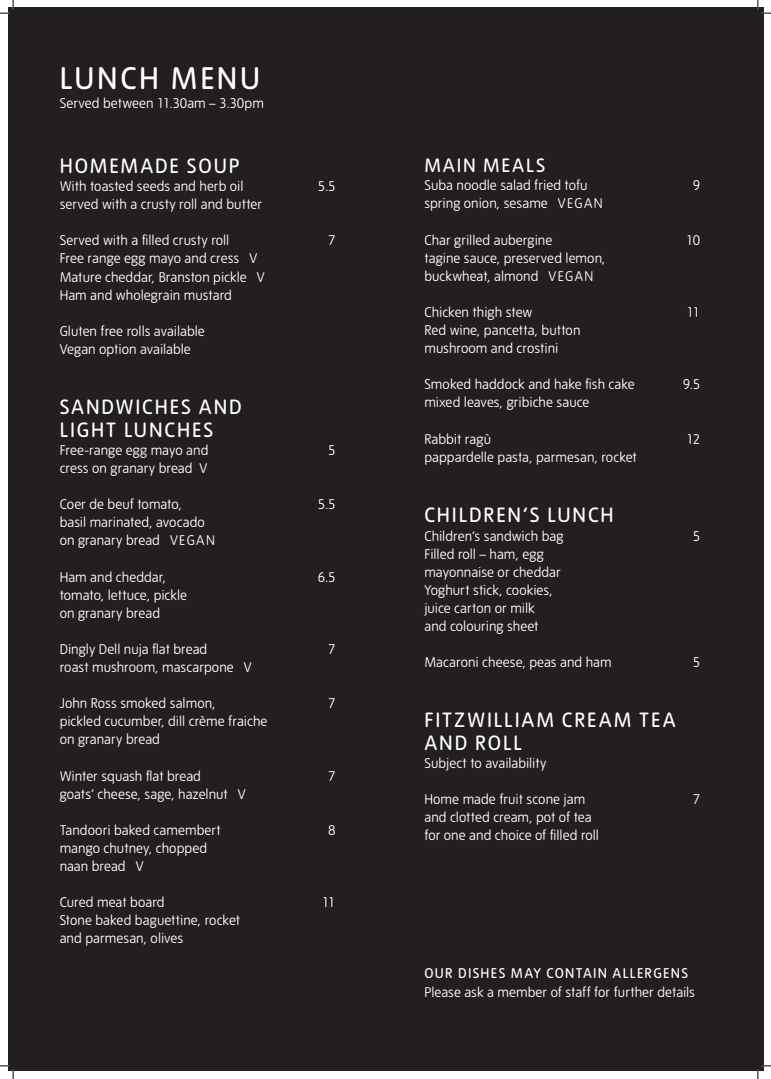
<style>
.page{position:relative;width:771px;height:1079px;background:#fff}
.page>*{position:absolute;margin:0;border:0;box-sizing:border-box;transform-origin:0 0}
.t1{font:30.62px "Tate New Pro";letter-spacing:.09em;color:#fff}
.t2{font:20.25px/23.1px "Tate New Pro";letter-spacing:.09em;color:#fff}
.t3{font:19px "Tate New Pro";letter-spacing:.09em;color:#fff}
.t4{font:100 13.88px/18.1px "Tate New Pro";letter-spacing:.005em;color:#fff}
.t5{font:13.88px "Tate New Pro";letter-spacing:.095em;color:#fff}
</style>
<div class="page">
<div style="left:8px;top:8px;width:755px;height:1063px;background:#231f20"></div>
<svg style="left:0;top:0;width:14px;height:14px"></svg>
<svg style="left:0;top:1065px;width:14px;height:14px"></svg>
<svg style="left:757px;top:0;width:13px;height:14px"></svg>
<svg style="left:757px;top:1065px;width:13px;height:14px"></svg>
<h1 class="t1" style="left:60px;top:60px;width:202px">LUNCH MENU</h1>
<p class="t4" style="left:60px;top:94px;width:206px">Served between 11.30am – 3.30pm</p>
<h2 class="t2" style="left:60px;top:155px;width:181px">HOMEMADE SOUP</h2>
<p class="t4" style="left:60px;top:177px;width:185px">With toasted seeds and herb oil</p>
<p class="t4" style="left:318px;top:177px;width:19px">5.5</p>
<p class="t4" style="left:60px;top:195px;width:204px">served with a crusty roll and butter</p>
<p class="t4" style="left:60px;top:232px;width:171px">Served with a filled crusty roll</p>
<p class="t4" style="left:328px;top:232px;width:9px">7</p>
<p class="t4" style="left:60px;top:250px;width:206px">Free range egg mayo and cress V<br>Mature cheddar, Branston pickle V<br>Ham and wholegrain mustard</p>
<p class="t4" style="left:60px;top:322px;width:146px;line-height:18.4px">Gluten free rolls available<br>Vegan option available</p>
<h2 class="t2" style="left:60px;top:395px;width:184px">SANDWICHES AND<br>LIGHT LUNCHES</h2>
<p class="t4" style="left:60px;top:441px;width:150px">Free-range egg mayo and</p>
<p class="t4" style="left:328px;top:441px;width:9px">5</p>
<p class="t4" style="left:60px;top:459px;width:149px">cress on granary bread V</p>
<p class="t4" style="left:60px;top:495px;width:124px">Coer de beuf tomato,</p>
<p class="t4" style="left:318px;top:495px;width:19px">5.5</p>
<p class="t4" style="left:60px;top:513px;width:157px">basil marinated, avocado on granary bread VEGAN</p>
<p class="t4" style="left:60px;top:568px;width:108px">Ham and cheddar,</p>
<p class="t4" style="left:317px;top:568px;width:19px">6.5</p>
<p class="t4" style="left:60px;top:586px;width:129px">tomato, lettuce, pickle on granary bread</p>
<p class="t4" style="left:60px;top:640px;width:149px">Dingly Dell nuja flat bread</p>
<p class="t4" style="left:328px;top:640px;width:9px">7</p>
<p class="t4" style="left:60px;top:658px;width:193px">roast mushroom, mascarpone V</p>
<p class="t4" style="left:60px;top:694px;width:157px">John Ross smoked salmon,</p>
<p class="t4" style="left:328px;top:694px;width:9px">7</p>
<p class="t4" style="left:60px;top:712px;width:209px">pickled cucumber, dill crème fraiche on granary bread</p>
<p class="t4" style="left:60px;top:767px;width:143px">Winter squash flat bread</p>
<p class="t4" style="left:328px;top:767px;width:9px">7</p>
<p class="t4" style="left:60px;top:785px;width:187px">goats’ cheese, sage, hazelnut V</p>
<p class="t4" style="left:60px;top:821px;width:163px">Tandoori baked camembert</p>
<p class="t4" style="left:328px;top:821px;width:9px">8</p>
<p class="t4" style="left:60px;top:839px;width:149px">mango chutney, chopped naan bread V</p>
<p class="t4" style="left:60px;top:893px;width:106px">Cured meat board</p>
<p class="t4" style="left:322px;top:893px;width:15px">11</p>
<p class="t4" style="left:60px;top:911px;width:182px">Stone baked baguettine, rocket and parmesan, olives</p>
<h3 class="t3" style="left:424px;top:154px;width:122px">MAIN MEALS</h3>
<p class="t4" style="left:424px;top:176px;width:165px">Suba noodle salad fried tofu</p>
<p class="t4" style="left:692px;top:176px;width:9px">9</p>
<p class="t4" style="left:424px;top:195px;width:180px">spring onion, sesame VEGAN</p>
<p class="t4" style="left:424px;top:231px;width:129px">Char grilled aubergine</p>
<p class="t4" style="left:686px;top:231px;width:15px">10</p>
<p class="t4" style="left:424px;top:249px;width:182px">tagine sauce, preserved lemon, buckwheat, almond VEGAN</p>
<p class="t4" style="left:424px;top:303px;width:110px">Chicken thigh stew</p>
<p class="t4" style="left:686px;top:303px;width:15px">11</p>
<p class="t4" style="left:424px;top:321px;width:157px">Red wine, pancetta, button mushroom and crostini</p>
<p class="t4" style="left:424px;top:375px;width:212px">Smoked haddock and hake fish cake</p>
<p class="t4" style="left:682px;top:375px;width:19px">9.5</p>
<p class="t4" style="left:424px;top:394px;width:166px">mixed leaves, gribiche sauce</p>
<p class="t4" style="left:424px;top:430px;width:68px">Rabbit ragù</p>
<p class="t4" style="left:686px;top:430px;width:15px">12</p>
<p class="t4" style="left:424px;top:448px;width:214px">pappardelle pasta, parmesan, rocket</p>
<h2 class="t2" style="left:424px;top:504px;width:191px">CHILDREN’S LUNCH</h2>
<p class="t4" style="left:424px;top:527px;width:141px">Children’s sandwich bag</p>
<p class="t4" style="left:692px;top:527px;width:9px">5</p>
<p class="t4" style="left:424px;top:545px;width:138px">Filled roll – ham, egg mayonnaise or cheddar<br>Yoghurt stick, cookies, juice carton or milk<br>and colouring sheet</p>
<p class="t4" style="left:424px;top:653px;width:189px">Macaroni cheese, peas and ham</p>
<p class="t4" style="left:692px;top:653px;width:9px">5</p>
<h2 class="t2" style="left:424px;top:708px;width:253px">FITZWILLIAM CREAM TEA<br>AND ROLL</h2>
<p class="t4" style="left:424px;top:754px;width:124px">Subject to availability</p>
<p class="t4" style="left:424px;top:790px;width:162px">Home made fruit scone jam</p>
<p class="t4" style="left:692px;top:790px;width:9px">7</p>
<p class="t4" style="left:424px;top:808px;width:176px">and clotted cream, pot of tea for one and choice of filled roll</p>
<p class="t5" style="left:424px;top:965px;width:265px">OUR DISHES MAY CONTAIN ALLERGENS</p>
<p class="t4" style="left:424px;top:983px;width:272px">Please ask a member of staff for further details</p>
</div>
